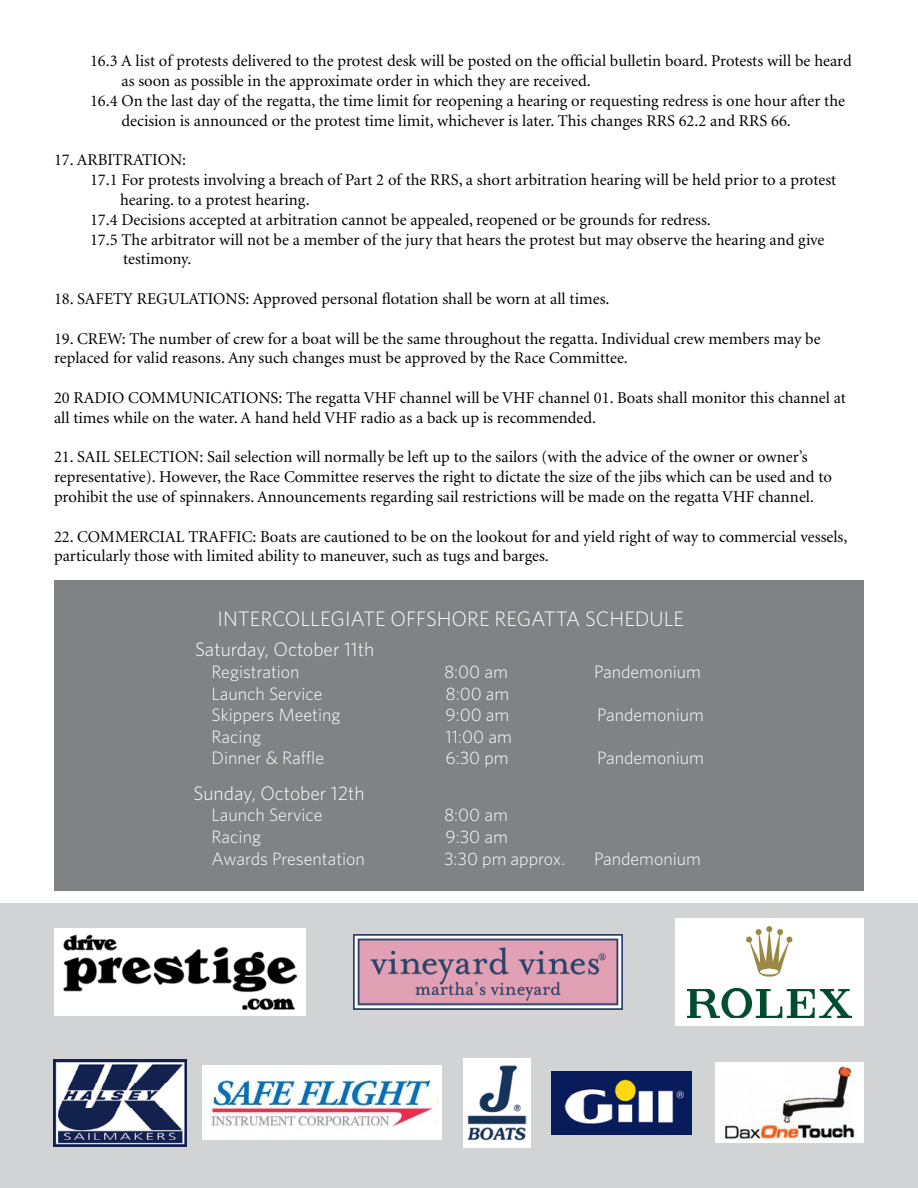
<style>
.page{position:relative;width:918px;height:1188px;background:#fff}
.page>*{position:absolute;margin:0;border:0;box-sizing:border-box;transform-origin:0 0}
.t1{font:300 21px "Whitney";color:#fff}
.t2{font:300 19.5px "Whitney";color:#fff}
.t3{font:300 18px "Whitney";color:#fff}
.t4{font:16.5px/19.8px "Minion";color:#000}
</style>
<div class="page">
<div style="left:54px;top:580px;width:810px;height:311px;background:#808284"></div>
<div style="left:0;top:903px;width:918px;height:285px;background:#d1d3d4"></div>
<div style="left:54px;top:928px;width:251px;height:88px;background:#fff"></div>
<img style="left:63px;top:934px;width:233px;height:76px">
<img style="left:354px;top:934px;width:268px;height:76px">
<div style="left:675px;top:918px;width:189px;height:108px;background:#fff"></div>
<img style="left:688px;top:927px;width:163px;height:90px">
<img style="left:53px;top:1059px;width:134px;height:87px">
<div style="left:464px;top:1058px;width:67px;height:90px;background:#fff"></div>
<img style="left:468px;top:1065px;width:59px;height:76px">
<img style="left:552px;top:1071px;width:139px;height:63px">
<div style="left:202px;top:1066px;width:240px;height:74px;background:#fff"></div>
<img style="left:211px;top:1079px;width:227px;height:48px">
<div style="left:715px;top:1062px;width:149px;height:81px;background:#fff"></div>
<img style="left:725px;top:1066px;width:130px;height:73px">
<p class="t4" style="left:90px;top:52px;width:763px">16.3 A list of protests delivered to the protest desk will be posted on the official bulletin board. Protests will be heard</p>
<p class="t4" style="left:122px;top:72px;width:471px">as soon as possible in the approximate order in which they are received.</p>
<p class="t4" style="left:90px;top:91px;width:757px">16.4 On the last day of the regatta, the time limit for reopening a hearing or requesting redress is one hour after the</p>
<p class="t4" style="left:122px;top:111px;width:671px">decision is announced or the protest time limit, whichever is later. This changes RRS 62.2 and RRS 66.</p>
<p class="t4" style="left:54px;top:151px;width:134px">17. ARBITRATION:</p>
<p class="t4" style="left:90px;top:171px;width:748px">17.1 For protests involving a breach of Part 2 of the RRS, a short arbitration hearing will be held prior to a protest</p>
<p class="t4" style="left:120px;top:190px;width:191px">hearing. to a protest hearing.</p>
<p class="t4" style="left:90px;top:210px;width:622px">17.4 Decisions accepted at arbitration cannot be appealed, reopened or be grounds for redress.</p>
<p class="t4" style="left:90px;top:230px;width:736px">17.5 The arbitrator will not be a member of the jury that hears the protest but may observe the hearing and give</p>
<p class="t4" style="left:123px;top:250px;width:70px">testimony.</p>
<p class="t4" style="left:54px;top:289px;width:557px">18. SAFETY REGULATIONS: Approved personal flotation shall be worn at all times.</p>
<p class="t4" style="left:54px;top:329px;width:768px">19. CREW: The number of crew for a boat will be the same throughout the regatta. Individual crew members may be replaced for valid reasons. Any such changes must be approved by the Race Committee.</p>
<p class="t4" style="left:54px;top:388px;width:793px">20 RADIO COMMUNICATIONS: The regatta VHF channel will be VHF channel 01. Boats shall monitor this channel at all times while on the water. A hand held VHF radio as a back up is recommended.</p>
<p class="t4" style="left:54px;top:448px;width:779px">21. SAIL SELECTION: Sail selection will normally be left up to the sailors (with the advice of the owner or owner’s representative). However, the Race Committee reserves the right to dictate the size of the jibs which can be used and to prohibit the use of spinnakers. Announcements regarding sail restrictions will be made on the regatta VHF channel.</p>
<p class="t4" style="left:54px;top:527px;width:795px">22. COMMERCIAL TRAFFIC: Boats are cautioned to be on the lookout for and yield right of way to commercial vessels, particularly those with limited ability to maneuver, such as tugs and barges.</p>
<p class="t1" style="left:218px;top:605px;width:468px">Intercollegiate Offshore Regatta Schedule</p>
<p class="t2" style="left:195px;top:637px;width:181px">Saturday, October 11th</p>
<p class="t3" style="left:194px;top:660px;width:108px">Registration</p>
<p class="t3" style="left:444px;top:660px;width:65px">8:00 am</p>
<p class="t3" style="left:594px;top:660px;width:108px">Pandemonium</p>
<p class="t3" style="left:198px;top:681px;width:126px">Launch Service</p>
<p class="t3" style="left:446px;top:681px;width:65px">8:00 am</p>
<p class="t3" style="left:194px;top:703px;width:148px">Skippers Meeting</p>
<p class="t3" style="left:446px;top:703px;width:65px">9:00 am</p>
<p class="t3" style="left:597px;top:703px;width:108px">Pandemonium</p>
<p class="t3" style="left:194px;top:724px;width:69px">Racing</p>
<p class="t3" style="left:446px;top:724px;width:68px">11:00 am</p>
<p class="t3" style="left:194px;top:746px;width:132px">Dinner &amp; Raffle</p>
<p class="t3" style="left:446px;top:746px;width:65px">6:30 pm</p>
<p class="t3" style="left:597px;top:746px;width:108px">Pandemonium</p>
<p class="t2" style="left:194px;top:780px;width:173px">Sunday, October 12th</p>
<p class="t3" style="left:194px;top:803px;width:130px">Launch Service</p>
<p class="t3" style="left:444px;top:803px;width:65px">8:00 am</p>
<p class="t3" style="left:194px;top:825px;width:69px">Racing</p>
<p class="t3" style="left:446px;top:825px;width:64px">9:30 am</p>
<p class="t3" style="left:194px;top:846px;width:173px">Awards Presentation</p>
<p class="t3" style="left:444px;top:846px;width:123px">3:30 pm approx.</p>
<p class="t3" style="left:594px;top:846px;width:108px">Pandemonium</p>
</div>
